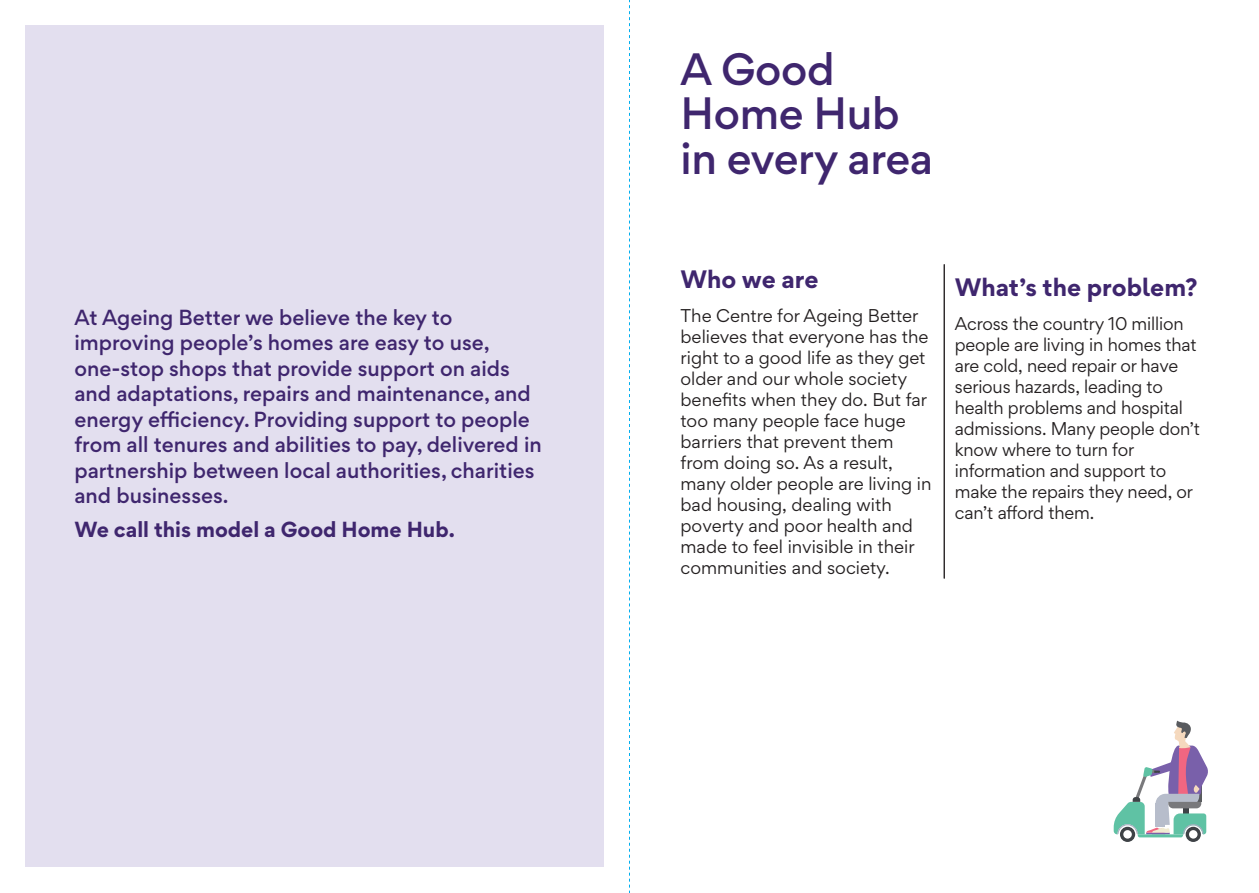
<style>
.page{position:relative;width:1259px;height:893px;background:#fff}
.page>*{position:absolute;margin:0;border:0;box-sizing:border-box;transform-origin:0 0}
.t1{font:500 40.5px "Gordita";letter-spacing:-.01em;color:#3f266e}
.Subheading_L2_11_15pt{font:700 22.5px "Gordita";color:#3f266e}
.t2{font:500 19.5px/25.5px "Gordita";color:#3f266e}
.t3{font:700 19.5px "Gordita";color:#3f266e}
.Subheading_L2_11_15pt-2{font:16.5px/21px "Gordita";letter-spacing:-.01em;color:#231f20}
</style>
<div class="page">
<div style="left:26px;top:26px;width:578px;height:841px;background:#e3dfef"></div>
<hr style="left:944px;top:264px;width:1px;height:314px;background:#231f20">
<svg style="left:1113px;top:721px;width:95px;height:121px"></svg>
<svg style="left:629px;top:0;width:1px;height:893px"></svg>
<p class="t2" style="left:74px;top:304px;width:469px">At Ageing Better we believe the key to improving people’s homes are easy to use, one-stop shops that provide support on aids and adaptations, repairs and maintenance, and energy efficiency. Providing support to people from all tenures and abilities to pay, delivered in partnership between local authorities, charities and businesses.</p>
<p class="t3" style="left:74px;top:514px;width:382px">We call this model a Good Home Hub.</p>
<p class="t1" style="left:680px;top:39px;width:155px">A Good</p>
<p class="t1" style="left:680px;top:83px;width:221px">Home Hub</p>
<p class="t1" style="left:680px;top:128px;width:254px">in every area</p>
<p class="Subheading_L2_11_15pt" style="left:680px;top:262px;width:139px">Who we are</p>
<p class="Subheading_L2_11_15pt-2" style="left:680px;top:305px;width:252px">The Centre for Ageing Better believes that everyone has the right to a good life as they get older and our whole society benefits when they do. But far too many people face huge barriers that prevent them from doing so. As a result, many older people are living in bad housing, dealing with poverty and poor health and made to feel invisible in their communities and society.</p>
<p class="Subheading_L2_11_15pt" style="left:955px;top:270px;width:244px">What’s the problem?</p>
<p class="Subheading_L2_11_15pt-2" style="left:955px;top:313px;width:247px">Across the country 10 million people are living in homes that are cold, need repair or have serious hazards, leading to health problems and hospital admissions. Many people don’t know where to turn for information and support to make the repairs they need, or can’t afford them.</p>
</div>
